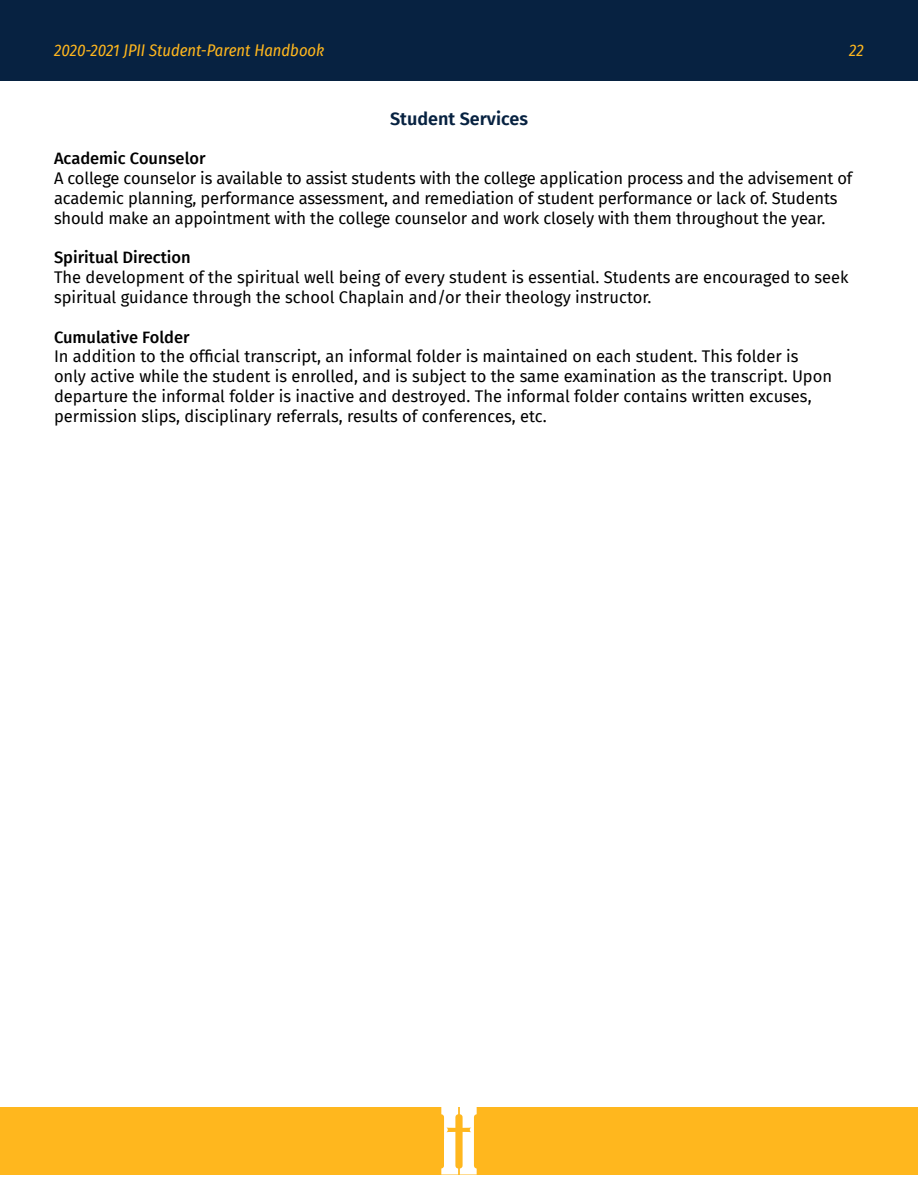
<style>
.page{position:relative;width:918px;height:1188px;background:#fff}
.page>*{position:absolute;margin:0;border:0;box-sizing:border-box;transform-origin:0 0}
.t1{font:600 18px "Fira Sans";color:#072241}
.t2{font:16.5px/19.8px "Fira Sans";color:#000}
.t3{font:500 16.5px "Fira Sans";color:#000}
.t4{font:italic 16.5px "Fira Sans Condensed";color:#ffb71e}
</style>
<div class="page">
<div style="left:0;top:0;width:918px;height:81px;background:#072241"></div>
<div style="left:0;top:1107px;width:918px;height:67px;background:#ffb71e"></div>
<svg style="left:441px;top:1107px;width:36px;height:67px"></svg>
<p class="t4" style="left:54px;top:38px;width:272px">2020-2021 JPII Student-Parent Handbook</p>
<p class="t4" style="left:849px;top:38px;width:16px">22</p>
<p class="t1" style="left:390px;top:104px;width:139px">Student Services</p>
<p class="t3" style="left:54px;top:145px;width:153px">Academic Counselor</p>
<p class="t2" style="left:54px;top:168px;width:800px">A college counselor is available to assist students with the college application process and the advisement of academic planning, performance assessment, and remediation of student performance or lack of. Students should make an appointment with the college counselor and work closely with them throughout the year.</p>
<p class="t3" style="left:54px;top:244px;width:138px">Spiritual Direction</p>
<p class="t2" style="left:54px;top:267px;width:796px">The development of the spiritual well being of every student is essential. Students are encouraged to seek spiritual guidance through the school Chaplain and/or their theology instructor.</p>
<p class="t3" style="left:54px;top:324px;width:137px">Cumulative Folder</p>
<p class="t2" style="left:54px;top:346px;width:780px">In addition to the official transcript, an informal folder is maintained on each student. This folder is only active while the student is enrolled, and is subject to the same examination as the transcript. Upon departure the informal folder is inactive and destroyed. The informal folder contains written excuses, permission slips, disciplinary referrals, results of conferences, etc.</p>
</div>
